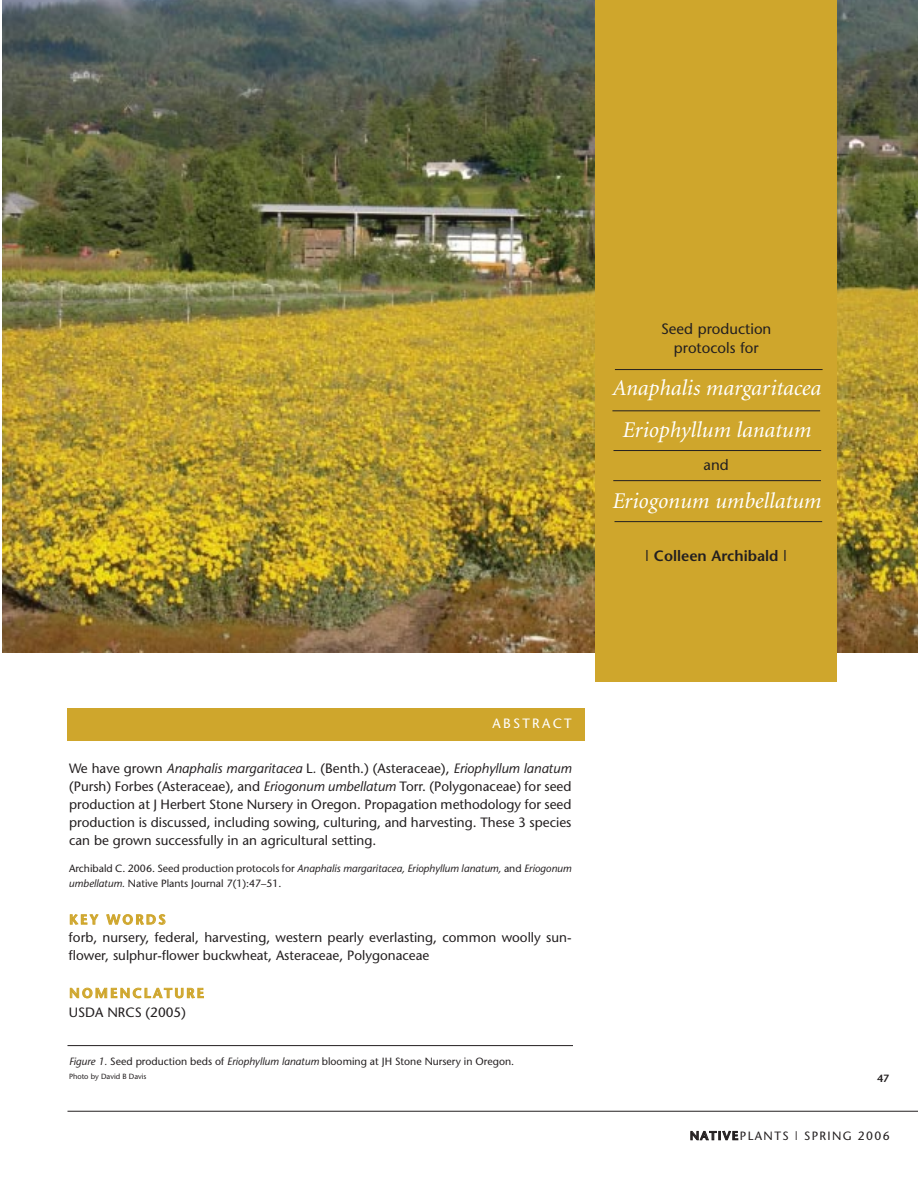
<style>
.page{position:relative;width:918px;height:1188px;background:#fff}
.page>*{position:absolute;margin:0;border:0;box-sizing:border-box;transform-origin:0 0}
.t1{font:italic 22.5px/42px "Minion";color:#fff;text-align:center}
.t2{font:15px/19.5px "Stone Sans";color:#231f20;text-align:center}
.t3{font:600 15px "Stone Sans";color:#231f20}
.t4{font:13.5px/18px "Stone Sans";color:#231f20;text-align:justify}
.t5{font:600 13.5px "Stone Sans";letter-spacing:.17em;color:#cfa62c}
.t6{font:13.5px "Stone Sans";letter-spacing:.17em;color:#fff}
.t7{font:12px "Stone Sans";letter-spacing:.115em;color:#231f20}
.t8{font:10.5px/15px "Stone Sans";color:#231f20}
.t9{font:600 10.5px "Stone Sans";color:#231f20}
.t10{font:7.5px "Stone Sans";color:#231f20}
.s1{font-style:italic}
.s2{font-weight:600}
</style>
<div class="page">
<hr style="left:68px;top:1111px;width:850px;height:1px;background:#231f20">
<div style="left:68px;top:709px;width:517px;height:32px;background:#cfa62c"></div>
<img style="left:837px;top:0;width:81px;height:652px">
<img style="left:2px;top:0;width:594px;height:653px">
<div style="left:596px;top:0;width:241px;height:682px;background:#cfa62c"></div>
<hr style="left:612px;top:410px;width:208px;height:1px;background:#231f20">
<hr style="left:613px;top:450px;width:208px;height:1px;background:#231f20">
<hr style="left:68px;top:1045px;width:505px;height:1px;background:#231f20">
<hr style="left:613px;top:480px;width:208px;height:1px;background:#231f20">
<hr style="left:615px;top:369px;width:208px;height:1px;background:#231f20">
<hr style="left:615px;top:521px;width:207px;height:1px;background:#231f20">
<p class="t2" style="left:661px;top:320px;width:112px">Seed production protocols for</p>
<h1 class="t1" style="left:612px;top:369px;width:210px">Anaphalis margaritacea<br>Eriophyllum lanatum</h1>
<p class="t2" style="left:704px;top:457px;width:27px">and</p>
<h1 class="t1" style="left:612px;top:481px;width:211px">Eriogonum umbellatum</h1>
<p class="t3" style="left:645px;top:550px;width:143px">| Colleen Archibald |</p>
<p class="t6" style="left:492px;top:718px;width:81px">ABSTRACT</p>
<p class="t4" style="left:69px;top:761px;width:504px">We have grown <span class="s1">Anaphalis margaritacea</span> L<span class="s1">.</span> (Benth.) (Asteraceae), <span class="s1">Eriophyllum lanatum </span>(Pursh) Forbes (Asteraceae), and <span class="s1">Eriogonum umbellatum</span> Torr. (Polygonaceae) for seed production at J Herbert Stone Nursery in Oregon. Propagation methodology for seed production is discussed, including sowing, culturing, and harvesting. These 3 species can be grown successfully in an agricultural setting.</p>
<p class="t8" style="left:69px;top:862px;width:504px">Archibald C. 2006. Seed production protocols for <span class="s1">Anaphalis margaritacea, Eriophyllum lanatum,</span> and <span class="s1">Eriogonum umbellatum.</span> Native Plants Journal 7(1):47–51.</p>
<p class="t5" style="left:69px;top:914px;width:98px">KEY WORDS</p>
<p class="t4" style="left:69px;top:930px;width:504px">forb, nursery, federal, harvesting, western pearly everlasting, common woolly sun&shy;flower, sulphur-flower buckwheat, Asteraceae, Polygonaceae</p>
<p class="t5" style="left:69px;top:988px;width:136px">NOMENCLATURE</p>
<p class="t4" style="left:69px;top:1005px;width:119px">USDA NRCS (2005)</p>
<p class="t8" style="left:69px;top:1055px;width:447px"><span class="s1">Figure 1.</span> Seed production beds of <span class="s1">Eriophyllum lanatum</span> blooming at JH Stone Nursery in Oregon.</p>
<p class="t10" style="left:69px;top:1073px;width:79px">Photo by David B Davis</p>
<p class="t9" style="left:877px;top:1074px;width:14px">47</p>
<p class="t7" style="left:690px;top:1131px;width:201px"><span class="s2">NATIVE</span>PLANTS | SPRING 2006</p>
</div>
